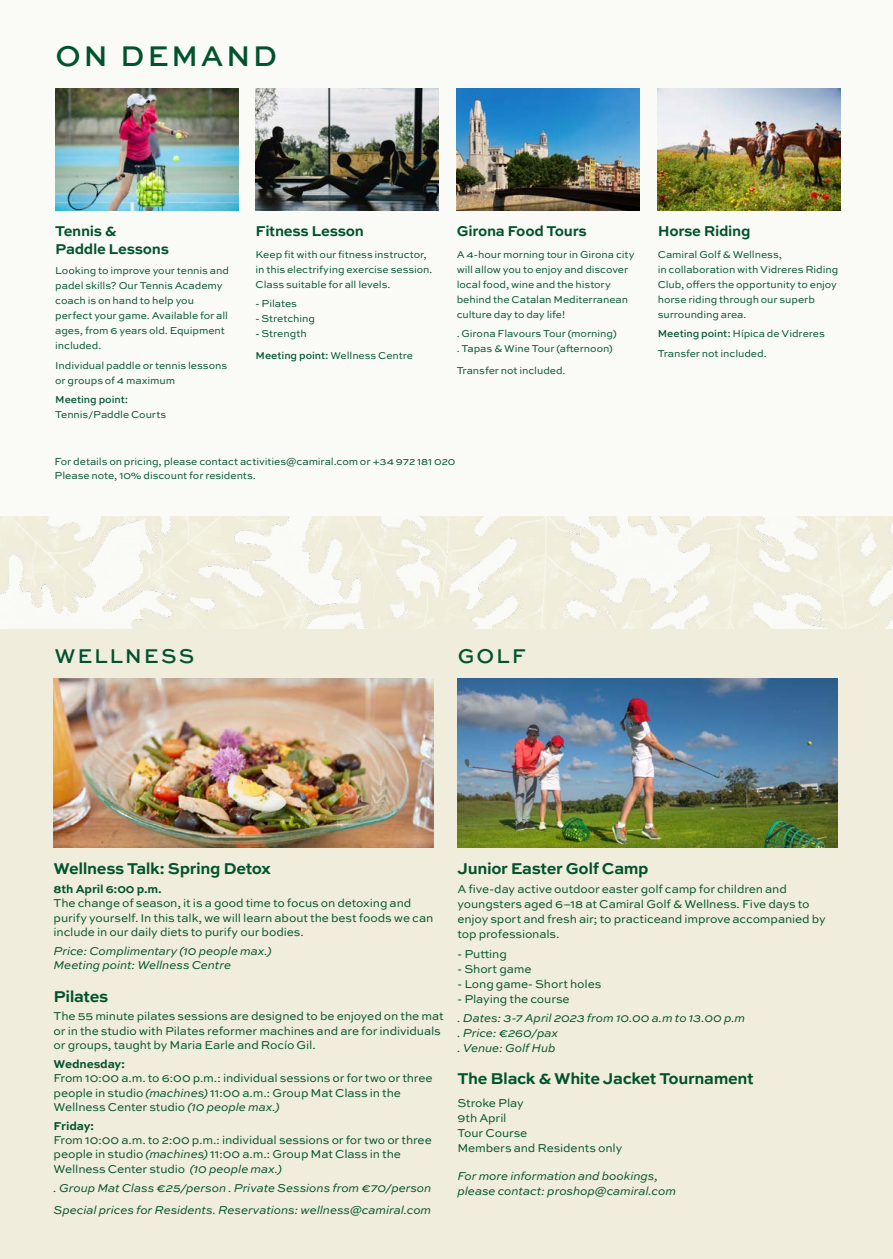
<style>
.page{position:relative;width:893px;height:1259px;background:#fafbf7}
.page>*{position:absolute;margin:0;border:0;box-sizing:border-box;transform-origin:0 0}
.t1{font:500 30px "Sweet Sans Pro";letter-spacing:.085em;color:#00532c}
.t2{font:500 21px "Sweet Sans Pro";letter-spacing:.085em;color:#00532c}
.t3{font:700 16.5px "Sweet Sans Pro";letter-spacing:-.025em;color:#00532c}
.t4{font:700 15px "Sweet Sans Pro";letter-spacing:-.02em;color:#00532c}
.t5{font:12px/14.4px "Sweet Sans Pro";letter-spacing:-.015em;color:#00532c}
.t6{font:italic 12px/15px "Sweet Sans Pro";letter-spacing:-.01em;color:#00532c}
.t7{font:700 12px "Sweet Sans Pro";letter-spacing:-.01em;color:#00532c}
.t8{font:10.5px/15px "Sweet Sans Pro";letter-spacing:-.01em;color:#00532c}
.t9{font:500 10.5px "Sweet Sans Pro";letter-spacing:-.005em;color:#00532c}
.s1{font-weight:500}
.s2{font-style:italic}
</style>
<div class="page">
<img style="left:0;top:516px;width:893px;height:114px">
<div style="left:0;top:630px;width:893px;height:629px;background:#f1eddc"></div>
<img style="left:54px;top:678px;width:379px;height:170px">
<img style="left:457px;top:678px;width:380px;height:170px">
<img style="left:457px;top:89px;width:183px;height:122px">
<img style="left:658px;top:89px;width:183px;height:122px">
<img style="left:55px;top:89px;width:183px;height:122px">
<img style="left:256px;top:89px;width:183px;height:122px">
<h1 class="t1" style="left:56px;top:34px;width:223px">ON DEMAND</h1>
<p class="t4" style="left:55px;top:219px;width:63px">Tennis &amp;</p>
<p class="t4" style="left:256px;top:220px;width:110px">Fitness Lesson</p>
<p class="t4" style="left:457px;top:219px;width:132px">Girona Food Tours</p>
<p class="t4" style="left:658px;top:219px;width:94px">Horse Riding</p>
<p class="t4" style="left:55px;top:238px;width:115px">Paddle Lessons</p>
<p class="t8" style="left:256px;top:247px;width:178px">Keep fit with our fitness instructor, in this electrifying exercise session.<br>Class suitable for all levels.</p>
<p class="t8" style="left:256px;top:296px;width:43px">- Pilates</p>
<p class="t8" style="left:256px;top:311px;width:61px">- Stretching</p>
<p class="t8" style="left:256px;top:323px;width:159px;line-height:21.6px">- Strength<br><span class="s1">Meeting point:</span> Wellness Centre</p>
<p class="t8" style="left:658px;top:247px;width:182px">Camiral Golf &amp; Wellness,<br>in collaboration with Vidreres Riding<br>Club, offers the opportunity to enjoy horse riding through our superb surrounding area.</p>
<p class="t8" style="left:658px;top:324px;width:169px;line-height:19.2px"><span class="s1">Meeting point:</span> Hípica de Vidreres<br>Transfer not included.</p>
<p class="t8" style="left:457px;top:247px;width:180px">A 4-hour morning tour in Girona city will allow you to enjoy and discover local food, wine and the history behind the Catalan Mediterranean culture day to day life!</p>
<p class="t8" style="left:457px;top:326px;width:162px">. Girona Flavours Tour (morning) . Tapas &amp; Wine Tour (afternoon)</p>
<p class="t8" style="left:457px;top:362px;width:110px">Transfer not included.</p>
<p class="t8" style="left:55px;top:263px;width:175px">Looking to improve your tennis and padel skills? Our Tennis Academy coach is on hand to help you perfect your game. Available for all ages, from 6 years old. Equipment included.</p>
<p class="t8" style="left:55px;top:357px;width:173px">Individual paddle or tennis lessons or groups of 4 maximum</p>
<p class="t9" style="left:55px;top:392px;width:74px">Meeting point:</p>
<p class="t8" style="left:55px;top:406px;width:113px">Tennis/Paddle Courts</p>
<p class="t8" style="left:55px;top:455px;width:402px;line-height:13.5px">For details on pricing, please contact activities@camiral.com or +34 972 181 020<br>Please note, 10% discount for residents.</p>
<h2 class="t2" style="left:55px;top:640px;width:141px">WELLNESS</h2>
<h2 class="t2" style="left:458px;top:640px;width:69px">GOLF</h2>
<h3 class="t3" style="left:54px;top:856px;width:219px">Wellness Talk: Spring Detox</h3>
<p class="t7" style="left:54px;top:879px;width:110px">8th April 6:00 p.m.</p>
<p class="t5" style="left:54px;top:895px;width:381px">The change of season, it is a good time to focus on detoxing and purify yourself. In this talk, we will learn about the best foods we can include in our daily diets to purify our bodies.</p>
<p class="t6" style="left:54px;top:943px;width:220px;line-height:14.4px">Price: Complimentary (10 people max.)<br>Meeting point: Wellness Centre</p>
<h3 class="t3" style="left:54px;top:983px;width:56px">Pilates</h3>
<p class="t5" style="left:54px;top:1008px;width:392px">The 55 minute pilates sessions are designed to be enjoyed on the mat or in the studio with Pilates reformer machines and are for individuals or groups, taught by Maria Earle and Rocío Gil.</p>
<p class="t7" style="left:54px;top:1054px;width:73px">Wednesday:</p>
<p class="t5" style="left:54px;top:1070px;width:381px">From 10:00 a.m. to 6:00 p.m.: individual sessions or for two or three people in studio <span class="s2">(machines)</span> 11:00 a.m.: Group Mat Class in the<br>Wellness Center studio <span class="s2">(10 people max.)</span></p>
<p class="t7" style="left:54px;top:1116px;width:42px">Friday:</p>
<p class="t5" style="left:54px;top:1132px;width:380px">From 10:00 a.m. to 2:00 p.m.: individual sessions or for two or three people in studio <span class="s2">(machines)</span> 11:00 a.m.: Group Mat Class in the<br>Wellness Center studio <span class="s2">(10 people max.)</span></p>
<p class="t6" style="left:54px;top:1175px;width:379px;line-height:23px">. Group Mat Class €25/person . Private Sessions from €70/person<br>Special prices for Residents. Reservations: wellness@camiral.com</p>
<h3 class="t3" style="left:457px;top:856px;width:193px">Junior Easter Golf Camp</h3>
<p class="t5" style="left:457px;top:881px;width:370px;line-height:15px">A five-day active outdoor easter golf camp for children and youngsters aged 6–18 at Camiral Golf &amp; Wellness. Five days to enjoy sport and fresh air; to practiceand improve accompanied by top professionals.</p>
<p class="t5" style="left:457px;top:946px;width:51px">- Putting</p>
<p class="t5" style="left:457px;top:961px;width:76px">- Short game</p>
<p class="t5" style="left:457px;top:976px;width:145px">- Long game- Short holes</p>
<p class="t5" style="left:457px;top:991px;width:114px">- Playing the course</p>
<p class="t6" style="left:457px;top:1010px;width:289px">. Dates: 3-7 April 2023 from 10.00 a.m to 13.00 p.m . Price: €260/pax<br>. Venue: Golf Hub</p>
<h3 class="t3" style="left:457px;top:1065px;width:298px">The Black &amp; White Jacket Tournament</h3>
<p class="t5" style="left:457px;top:1095px;width:166px;line-height:15px">Stroke Play<br>9th April<br>Tour Course<br>Members and Residents only</p>
<p class="t6" style="left:457px;top:1167px;width:220px">For more information and bookings, please contact: proshop@camiral.com</p>
</div>
